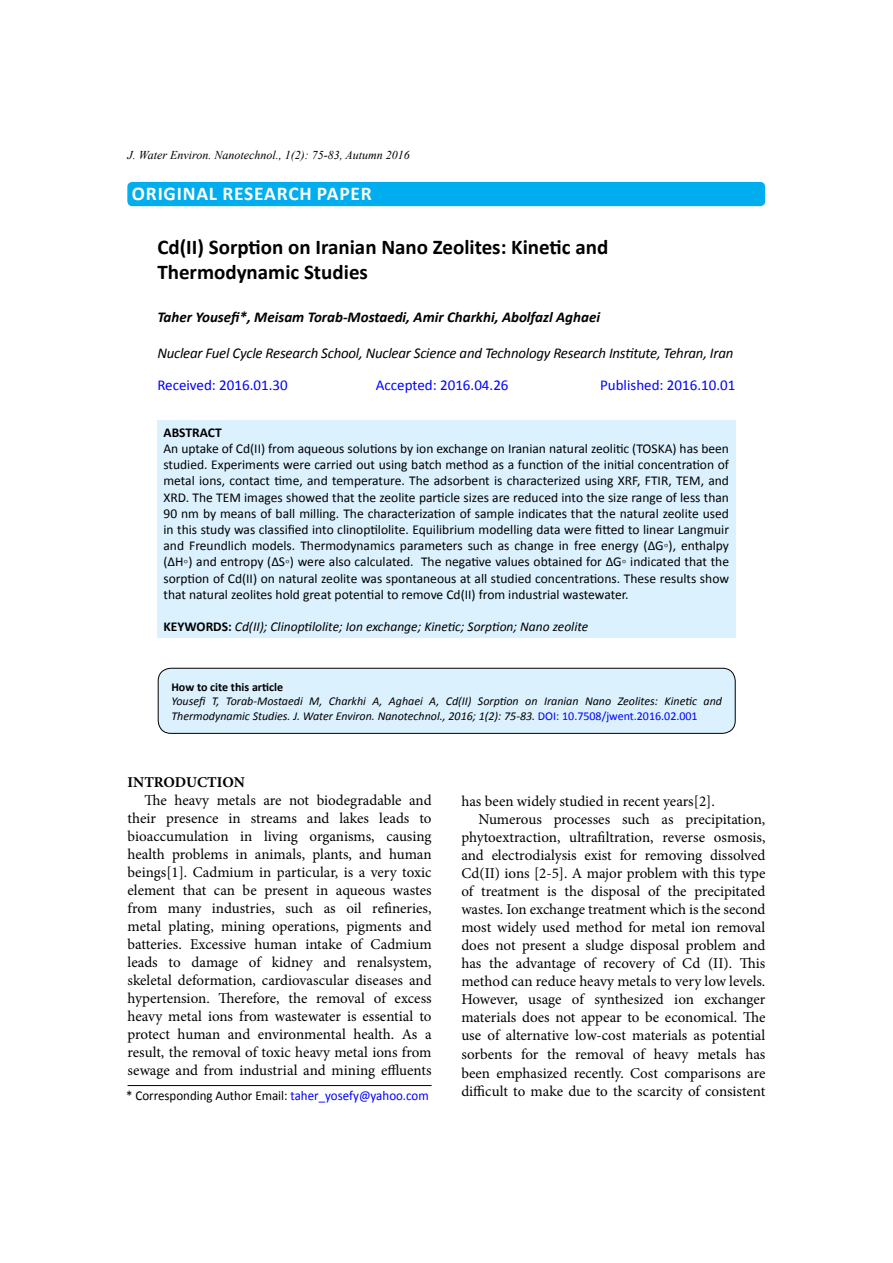
<style>
.page{position:relative;width:893px;height:1263px;background:#fff}
.page>*{position:absolute;margin:0;border:0;box-sizing:border-box;transform-origin:0 0}
.t1{font:700 21px/25.2px "Calibri";color:#000}
.t2{font:700 19.5px "Calibri";letter-spacing:.04em;color:#fff}
.t3{font:15px/18px "Minion Pro";color:#000;text-align:justify}
.t4{font:italic 15px "Calibri";letter-spacing:-.015em;color:#000}
.t5{font:italic 700 15px "Calibri";color:#000}
.t6{font:15px "Calibri";color:#00f}
.t7{font:700 15px "Minion Pro";color:#000}
.t8{font:13.5px/16.2px "Calibri";color:#000;text-align:justify}
.t9{font:italic 13.5px "Calibri";color:#000}
.t10{font:13.5px "Calibri";color:#000;scale:.96 1}
.t11{font:700 13.5px "Calibri";color:#000}
.t12{font:italic 12px/14.4px "Calibri";color:#000}
.t13{font:italic 12px "Times New Roman";color:#000}
.t14{font:700 12px "Calibri";color:#000}
.s1{font-weight:700;font-style:normal}
.s2{font-style:normal;color:#00f}
.s3{color:#00f}
</style>
<div class="page">
<hr style="left:128px;top:1085px;width:304px;height:1px;background:#000">
<div style="left:157px;top:420px;width:578px;height:218px;background:#dbf1fd"></div>
<div style="left:158px;top:668px;width:577px;height:65px;background:#dbf1fd;border-radius:13px"></div>
<div style="left:158px;top:668px;width:578px;height:66px;border:1px solid #000;border-radius:13px"></div>
<div style="left:128px;top:183px;width:636px;height:22px;background:#00aeef;border-radius:4px"></div>
<div style="left:127px;top:182px;width:638px;height:24px;border:2px solid #00aeef;border-radius:4px"></div>
<p class="t13" style="left:128px;top:147px;width:284px">J. Water Environ. Nanotechnol., 1(2): 75-83, Autumn 2016</p>
<h2 class="t2" style="left:165px;top:178px;width:166px">RESEARCH ARTICLE</h2>
<h2 class="t2" style="left:132px;top:180px;width:241px">ORIGINAL RESEARCH PAPER</h2>
<h1 class="t1" style="left:157px;top:233px;width:452px">Cd(II) Sorption on Iranian Nano Zeolites: Kinetic and<br>Thermodynamic Studies</h1>
<p class="t5" style="left:157px;top:306px;width:444px">Taher Yousefi*, Meisam Torab-Mostaedi, Amir Charkhi, Abolfazl Aghaei</p>
<p class="t4" style="left:157px;top:343px;width:578px">Nuclear Fuel Cycle Research School, Nuclear Science and Technology Research Institute, Tehran, Iran</p>
<p class="t6" style="left:157px;top:375px;width:132px">Received: 2016.01.30</p>
<p class="t6" style="left:376px;top:375px;width:134px">Accepted: 2016.04.26</p>
<p class="t6" style="left:600px;top:375px;width:137px">Published: 2016.10.01</p>
<p class="t11" style="left:163px;top:423px;width:60px">ABSTRACT</p>
<p class="t8" style="left:163px;top:440px;width:567px">An uptake of Cd(II) from aqueous solutions by ion exchange on Iranian natural zeolitic (TOSKA) has been studied. Experiments were carried out using batch method as a function of the initial concentration of metal ions, contact time, and temperature. The adsorbent is characterized using XRF, FTIR, TEM, and XRD. The TEM images showed that the zeolite particle sizes are reduced into the size range of less than 90 nm by means of ball milling. The characterization of sample indicates that the natural zeolite used in this study was classified into clinoptilolite. Equilibrium modelling data were fitted to linear Langmuir and Freundlich models. Thermodynamics parameters such as change in free energy (ΔG◦), enthalpy (ΔH◦) and entropy (ΔS◦) were also calculated. The negative values obtained for ΔG◦ indicated that the sorption of Cd(II) on natural zeolite was spontaneous at all studied concentrations. These results show that natural zeolites hold great potential to remove Cd(II) from industrial wastewater.</p>
<p class="t9" style="left:163px;top:617px;width:426px"><span class="s1">KEYWORDS:</span> Cd(II); Clinoptilolite; Ion exchange; Kinetic; Sorption; Nano zeolite</p>
<p class="t14" style="left:171px;top:678px;width:113px">How to cite this article</p>
<p class="t12" style="left:171px;top:694px;width:552px">Yousefi T, Torab-Mostaedi M, Charkhi A, Aghaei A, Cd(II) Sorption on Iranian Nano Zeolites: Kinetic and<br>Thermodynamic Studies. J. Water Environ. Nanotechnol., 2016; 1(2): 75-83. <span class="s2">DOI: 10.7508/jwent.2016.02.001</span></p>
<p class="t7" style="left:128px;top:772px;width:119px">INTRODUCTION</p>
<p class="t3" style="left:128px;top:791px;width:306px;text-indent:17px">The heavy metals are not biodegradable and their presence in streams and lakes leads to bioaccumulation in living organisms, causing health problems in animals, plants, and human beings[1]. Cadmium in particular, is a very toxic element that can be present in aqueous wastes from many industries, such as oil refineries, metal plating, mining operations, pigments and batteries. Excessive human intake of Cadmium leads to damage of kidney and renalsystem, skeletal deformation, cardiovascular diseases and hypertension. Therefore, the removal of excess heavy metal ions from wastewater is essential to protect human and environmental health. As a result, the removal of toxic heavy metal ions from sewage and from industrial and mining effluents</p>
<p class="t3" style="left:461px;top:792px;width:255px">has been widely studied in recent years[2].</p>
<p class="t3" style="left:478px;top:810px;width:288px">Numerous processes such as precipitation,</p>
<p class="t3" style="left:461px;top:828px;width:306px">phytoextraction, ultrafiltration, reverse osmosis,</p>
<p class="t3" style="left:461px;top:846px;width:306px">and electrodialysis exist for removing dissolved</p>
<p class="t3" style="left:461px;top:864px;width:306px">Cd(II) ions [2-5]. A major problem with this type</p>
<p class="t3" style="left:461px;top:882px;width:306px">of treatment is the disposal of the precipitated</p>
<p class="t3" style="left:461px;top:900px;width:306px">wastes. Ion exchange treatment which is the second</p>
<p class="t3" style="left:461px;top:918px;width:306px">most widely used method for metal ion removal</p>
<p class="t3" style="left:461px;top:936px;width:306px">does not present a sludge disposal problem and</p>
<p class="t3" style="left:461px;top:954px;width:306px">has the advantage of recovery of Cd (II). This</p>
<p class="t3" style="left:461px;top:972px;width:305px">method can reduce heavy metals to very low levels.</p>
<p class="t3" style="left:461px;top:990px;width:305px">However, usage of synthesized ion exchanger</p>
<p class="t3" style="left:461px;top:1008px;width:305px">materials does not appear to be economical. The</p>
<p class="t3" style="left:461px;top:1026px;width:306px">use of alternative low-cost materials as potential</p>
<p class="t3" style="left:461px;top:1045px;width:306px">sorbents for the removal of heavy metals has</p>
<p class="t3" style="left:461px;top:1064px;width:306px">been emphasized recently. Cost comparisons are</p>
<p class="t3" style="left:461px;top:1082px;width:305px">difficult to make due to the scarcity of consistent</p>
<p class="t10" style="left:126px;top:1086px;width:317px">* Corresponding Author Email: <span class="s3">taher_yosefy@yahoo.com</span></p>
</div>
